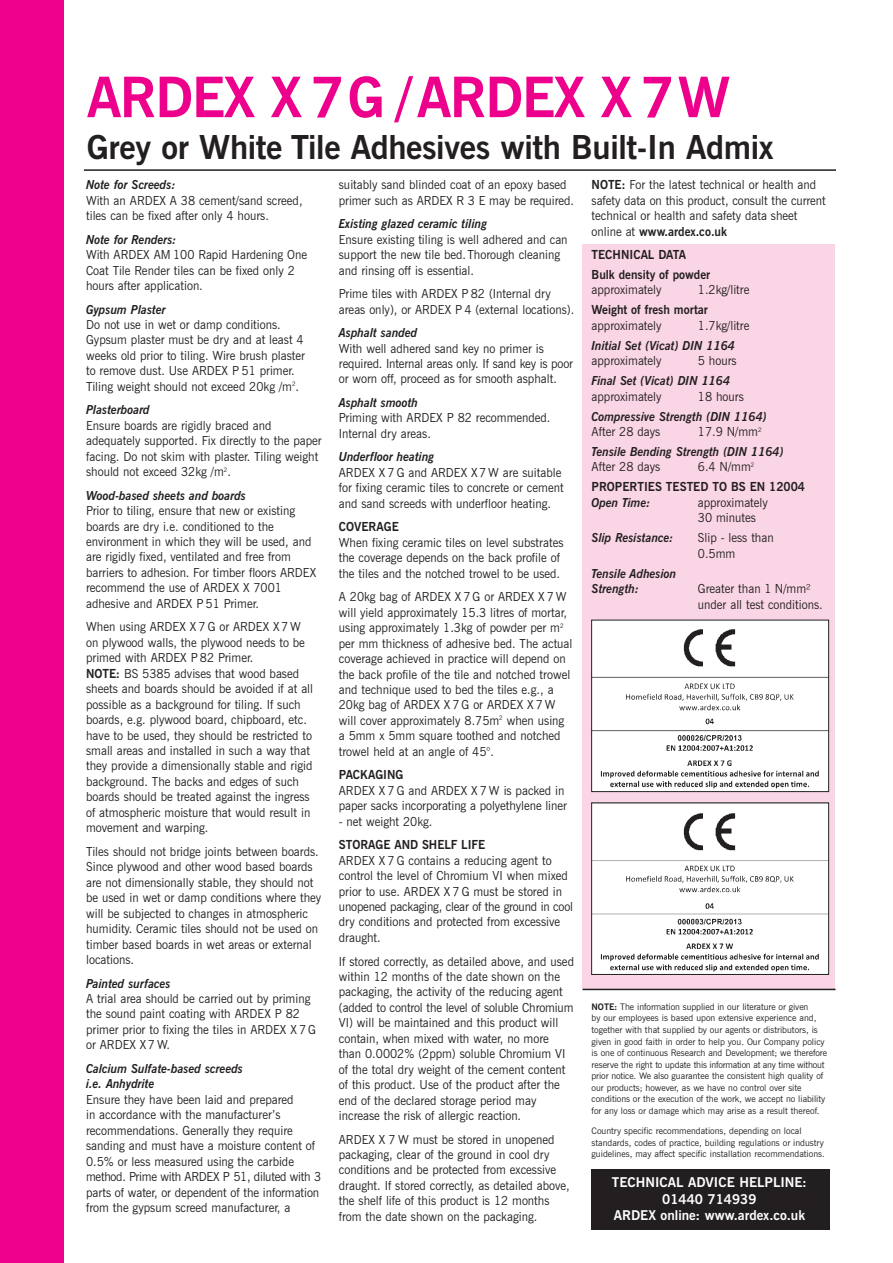
<style>
.page{position:relative;width:893px;height:1263px;background:#fff}
.page>*{position:absolute;margin:0;border:0;box-sizing:border-box;transform-origin:0 0}
.t1{font:700 55.65px "News Gothic BT";letter-spacing:-.03em;color:#ec008c}
.t2{font:700 33px "News Gothic BT";letter-spacing:-.01em;color:#231f20}
.t3{font:700 13.5px/16.5px "News Gothic BT";color:#fff;text-align:center}
.t4{font:12.45px/15.5px "News Gothic BT";color:#231f20;scale:.95 1}
.t5{font:italic 700 12.45px/15.5px "News Gothic BT";color:#231f20;scale:.95 1}
.t6{font:700 12.45px/20px "News Gothic BT";color:#231f20;scale:.95 1}
.t7{font:9px/11.6px "News Gothic BT";color:#231f20}
.s1{font-weight:700}
.s2{font-weight:400;font-style:normal}
.s3{font-weight:400}
</style>
<div class="page">
<div style="left:591px;top:1169px;width:238px;height:61px;background:#231f20"></div>
<div style="left:583px;top:244px;width:252px;height:745px;background:#fad5e5"></div>
<div style="left:0;top:0;width:64px;height:1263px;background:#ec008c"></div>
<hr style="left:583px;top:989px;width:253px;height:1px;background:#231f20">
<hr style="left:84px;top:169px;width:752px;height:2px;background:#231f20">
<img style="left:593px;top:622px;width:234px;height:168px">
<div style="left:591px;top:620px;width:238px;height:172px;border:1px solid #231f20"></div>
<img style="left:593px;top:804px;width:234px;height:169px">
<div style="left:591px;top:802px;width:238px;height:173px;border:1px solid #231f20"></div>
<h1 class="t1" style="left:87px;top:77px;width:645px">ARDEX X 7G /ARDEX X 7W</h1>
<h2 class="t2" style="left:87px;top:135px;width:688px">Grey or White Tile Adhesives with Built-In Admix</h2>
<p class="t5" style="left:86px;top:178px;width:96px">Note for Screeds:</p>
<p class="t4" style="left:86px;top:194px;width:229px">With an ARDEX A 38 cement/sand screed, tiles can be fixed after only 4 hours.</p>
<p class="t5" style="left:86px;top:233px;width:97px">Note for Renders:</p>
<p class="t4" style="left:86px;top:248px;width:234px">With ARDEX AM 100 Rapid Hardening One<br>Coat Tile Render tiles can be fixed only 2 hours after application.</p>
<p class="t5" style="left:86px;top:302px;width:85px">Gypsum Plaster</p>
<p class="t4" style="left:86px;top:318px;width:232px">Do not use in wet or damp conditions.<br>Gypsum plaster must be dry and at least 4 weeks old prior to tiling. Wire brush plaster to remove dust. Use ARDEX P 51 primer.<br>Tiling weight should not exceed 20kg /m<sup>2</sup>.</p>
<p class="t5" style="left:86px;top:403px;width:68px">Plasterboard</p>
<p class="t4" style="left:86px;top:419px;width:249px">Ensure boards are rigidly braced and adequately supported. Fix directly to the paper facing. Do not skim with plaster. Tiling weight should not exceed 32kg /m<sup>2</sup>.</p>
<p class="t5" style="left:86px;top:489px;width:170px">Wood-based sheets and boards</p>
<p class="t4" style="left:86px;top:504px;width:244px">Prior to tiling, ensure that new or existing boards are dry i.e. conditioned to the environment in which they will be used, and are rigidly fixed, ventilated and free from barriers to adhesion. For timber floors ARDEX recommend the use of ARDEX X 7001 adhesive and ARDEX P 51 Primer.</p>
<p class="t4" style="left:86px;top:620px;width:241px">When using ARDEX X 7 G or ARDEX X7 W on plywood walls, the plywood needs to be primed with ARDEX P 82 Primer.<br><span class="s1">NOTE:</span> BS 5385 advises that wood based sheets and boards should be avoided if at all possible as a background for tiling. If such boards, e.g. plywood board, chipboard, etc. have to be used, they should be restricted to small areas and installed in such a way that they provide a dimensionally stable and rigid background. The backs and edges of such boards should be treated against the ingress of atmospheric moisture that would result in movement and warping.</p>
<p class="t4" style="left:86px;top:845px;width:249px">Tiles should not bridge joints between boards.<br>Since plywood and other wood based boards are not dimensionally stable, they should not be used in wet or damp conditions where they will be subjected to changes in atmospheric humidity. Ceramic tiles should not be used on timber based boards in wet areas or external locations.</p>
<p class="t5" style="left:86px;top:976px;width:91px">Painted surfaces</p>
<p class="t4" style="left:86px;top:992px;width:244px">A trial area should be carried out by priming the sound paint coating with ARDEX P 82 primer prior to fixing the tiles in ARDEX X 7 G or ARDEX X7 W.</p>
<p class="t5" style="left:86px;top:1062px;width:167px">Calcium Sulfate-based screeds i.e. Anhydrite</p>
<p class="t4" style="left:86px;top:1093px;width:249px">Ensure they have been laid and prepared<br>in accordance with the manufacturer’s recommendations. Generally they require sanding and must have a moisture content of 0.5% or less measured using the carbide method. Prime with ARDEX P 51, diluted with 3 parts of water, or dependent of the information from the gypsum screed manufacturer, a</p>
<p class="t4" style="left:339px;top:178px;width:249px">suitably sand blinded coat of an epoxy based primer such as ARDEX R 3 E may be required.</p>
<p class="t5" style="left:339px;top:217px;width:158px">Existing glazed ceramic tiling</p>
<p class="t4" style="left:339px;top:233px;width:242px">Ensure existing tiling is well adhered and can support the new tile bed.Thorough cleaning and rinsing off is essential.</p>
<p class="t4" style="left:339px;top:287px;width:249px">Prime tiles with ARDEX P 82 (Internal dry areas only), or ARDEX P 4 (external locations).</p>
<p class="t5" style="left:339px;top:326px;width:84px">Asphalt sanded</p>
<p class="t4" style="left:339px;top:341px;width:248px">With well adhered sand key no primer is required. Internal areas only. If sand key is poor or worn off, proceed as for smooth asphalt.</p>
<p class="t5" style="left:339px;top:396px;width:85px">Asphalt smooth</p>
<p class="t4" style="left:339px;top:411px;width:224px">Priming with ARDEX P 82 recommended.<br>Internal dry areas.</p>
<p class="t5" style="left:339px;top:450px;width:102px">Underfloor heating</p>
<p class="t4" style="left:339px;top:466px;width:238px">ARDEX X 7 G and ARDEX X7 W are suitable for fixing ceramic tiles to concrete or cement and sand screeds with underfloor heating.</p>
<p class="t6" style="left:339px;top:518px;width:65px">COVERAGE</p>
<p class="t4" style="left:339px;top:536px;width:238px">When fixing ceramic tiles on level substrates the coverage depends on the back profile of the tiles and the notched trowel to be used.</p>
<p class="t4" style="left:339px;top:590px;width:247px">A 20kg bag of ARDEX X 7 G or ARDEX X 7 W will yield approximately 15.3 litres of mortar, using approximately 1.3kg of powder per m<sup>2 </sup>per mm thickness of adhesive bed. The actual coverage achieved in practice will depend on the back profile of the tile and notched trowel and technique used to bed the tiles e.g., a 20kg bag of ARDEX X 7 G or ARDEX X 7 W will cover approximately 8.75m<sup>2</sup> when using a 5mm x 5mm square toothed and notched trowel held at an angle of 45°.</p>
<p class="t6" style="left:339px;top:766px;width:70px">PACKAGING</p>
<p class="t4" style="left:339px;top:784px;width:242px">ARDEX X 7 G and ARDEX X 7 W is packed in paper sacks incorporating a polyethylene liner</p>
<p class="t4" style="left:339px;top:815px;width:100px">- net weight 20kg.</p>
<p class="t6" style="left:339px;top:836px;width:156px">STORAGE AND SHELF LIFE</p>
<p class="t4" style="left:339px;top:854px;width:248px">ARDEX X 7 G contains a reducing agent to control the level of Chromium VI when mixed prior to use. ARDEX X 7 G must be stored in unopened packaging, clear of the ground in cool dry conditions and protected from excessive draught.</p>
<p class="t4" style="left:339px;top:954px;width:249px">If stored correctly, as detailed above, and used within 12 months of the date shown on the packaging, the activity of the reducing agent (added to control the level of soluble Chromium VI) will be maintained and this product will contain, when mixed with water, no more than 0.0002% (2ppm) soluble Chromium VI of the total dry weight of the cement content of this product. Use of the product after the end of the declared storage period may increase the risk of allergic reaction.</p>
<p class="t4" style="left:339px;top:1132px;width:245px">ARDEX X 7 W must be stored in unopened packaging, clear of the ground in cool dry conditions and be protected from excessive draught. If stored correctly, as detailed above, the shelf life of this product is 12 months from the date shown on the packaging.</p>
<p class="t4" style="left:592px;top:178px;width:248px"><span class="s1">NOTE:</span> For the latest technical or health and safety data on this product, consult the current technical or health and safety data sheet online at <span class="s1">www.ardex.co.uk</span></p>
<p class="t6" style="left:592px;top:246px;width:127px">TECHNICAL DATA<br>Bulk density of powder</p>
<p class="t4" style="left:592px;top:283px;width:75px">approximately</p>
<p class="t4" style="left:698px;top:283px;width:56px">1.2kg/litre</p>
<p class="t6" style="left:592px;top:301px;width:124px">Weight of fresh mortar</p>
<p class="t4" style="left:592px;top:319px;width:75px">approximately</p>
<p class="t4" style="left:698px;top:319px;width:56px">1.7kg/litre</p>
<p class="t5" style="left:592px;top:339px;width:153px">Initial Set (Vicat) DIN 1164</p>
<p class="t4" style="left:592px;top:354px;width:75px">approximately</p>
<p class="t4" style="left:698px;top:354px;width:42px">5 hours</p>
<p class="t5" style="left:592px;top:374px;width:147px">Final Set (Vicat) DIN 1164</p>
<p class="t4" style="left:592px;top:390px;width:75px">approximately</p>
<p class="t4" style="left:698px;top:390px;width:50px">18 hours</p>
<p class="t5" style="left:592px;top:410px;width:186px">Compressive Strength (DIN 1164)</p>
<p class="t4" style="left:592px;top:425px;width:74px">After 28 days</p>
<p class="t5" style="left:592px;top:423px;width:204px;line-height:20px;text-indent:106px"><span class="s2">17.9 N/mm</span><sup>2<br></sup>Tensile Bending Strength (DIN 1164)</p>
<p class="t4" style="left:592px;top:460px;width:74px">After 28 days</p>
<p class="t6" style="left:592px;top:458px;width:226px;text-indent:106px"><span class="s3">6.4 N/mm</span><sup>2<br></sup>PROPERTIES TESTED TO BS EN 12004</p>
<p class="t5" style="left:592px;top:496px;width:63px">Open Time:</p>
<p class="t4" style="left:698px;top:496px;width:75px">approximately<br>30 minutes</p>
<p class="t5" style="left:592px;top:531px;width:88px">Slip Resistance:</p>
<p class="t4" style="left:698px;top:531px;width:81px">Slip - less than<br>0.5mm</p>
<p class="t5" style="left:592px;top:567px;width:91px">Tensile Adhesion<br>Strength:</p>
<p class="t4" style="left:698px;top:582px;width:133px">Greater than 1 N/mm² under all test conditions.</p>
<p class="t7" style="left:592px;top:1002px;width:237px"><span class="s1">NOTE:</span> The information supplied in our literature or given<br>by our employees is based upon extensive experience and, together with that supplied by our agents or distributors, is given in good faith in order to help you. Our Company policy is one of continuous Research and Development; we therefore reserve the right to update this information at any time without prior notice. We also guarantee the consistent high quality of our products; however, as we have no control over site conditions or the execution of the work, we accept no liability for any loss or damage which may arise as a result thereof.</p>
<p class="t7" style="left:592px;top:1126px;width:235px">Country specific recommendations, depending on local standards, codes of practice, building regulations or industry guidelines, may affect specific installation recommendations.</p>
<p class="t3" style="left:612px;top:1175px;width:197px">TECHNICAL ADVICE HELPLINE:<br>01440 714939<br>ARDEX online: www.ardex.co.uk</p>
</div>
